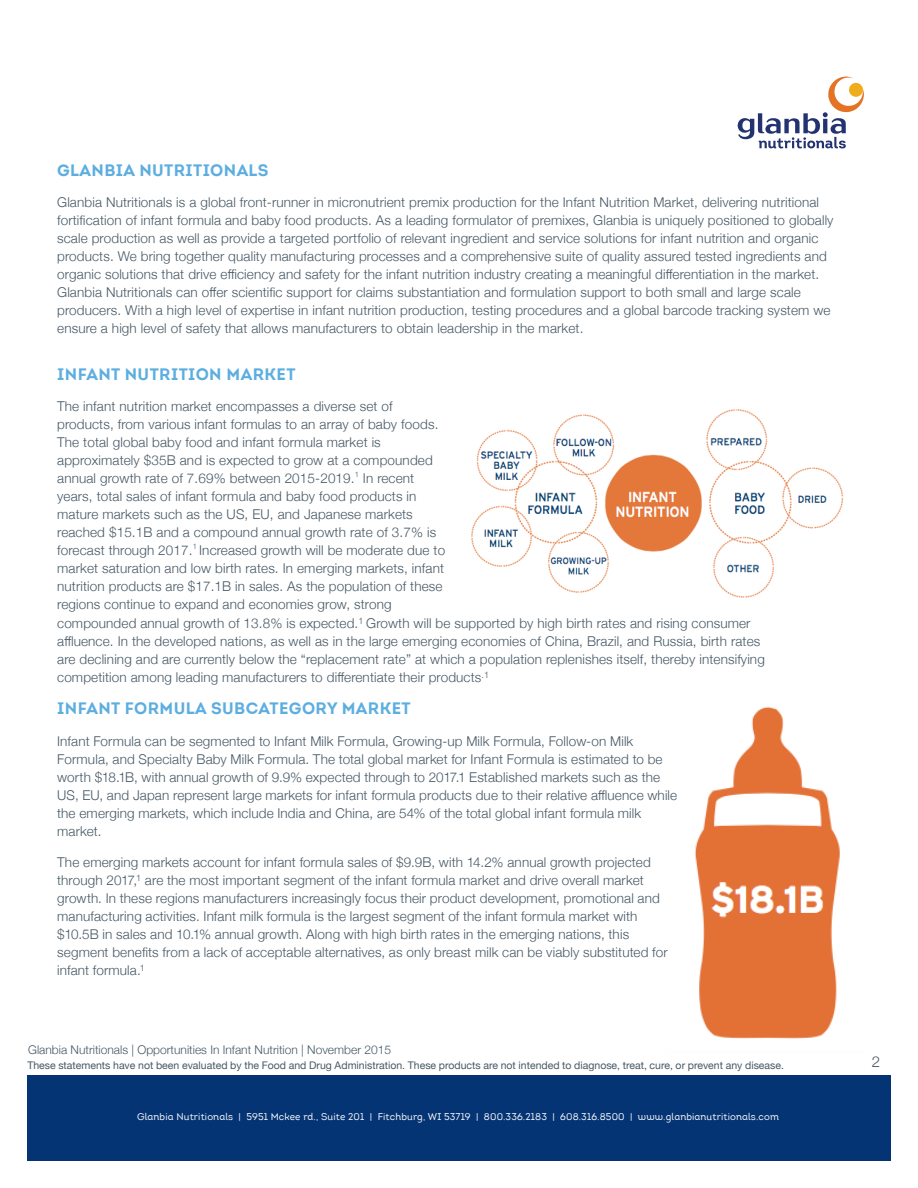
<style>
.page{position:relative;width:918px;height:1188px;background:#fff}
.page>*{position:absolute;margin:0;border:0;box-sizing:border-box;transform-origin:0 0}
.Body_Copy{font:16.5px "Intro Bold Caps";letter-spacing:.025em;color:#5daee0}
.t1{font:300 15px "Helvetica Neue";color:#475865}
.Body_Copy-2{font:300 13.5px/18px "Helvetica Neue";letter-spacing:.01em;color:#475865}
.t2{font:300 12px "Helvetica Neue";color:#475865}
.t3{font:10.5px "Helvetica Neue";color:#475865}
.t4{font:9.75px "Intro Book Alt";letter-spacing:.015em;color:#fff}
</style>
<div class="page">
<img style="left:695px;top:706px;width:145px;height:333px">
<div style="left:27px;top:1075px;width:864px;height:86px;background:#053474"></div>
<svg style="left:738px;top:77px;width:126px;height:71px"></svg>
<img style="left:471px;top:409px;width:373px;height:189px">
<p class="Body_Copy" style="left:57px;top:159px;width:213px">GLANBIA NUTRITIONALS</p>
<p class="Body_Copy-2" style="left:57px;top:192px;width:778px">Glanbia Nutritionals is a global front-runner in micronutrient premix production for the Infant Nutrition Market, delivering nutritional fortification of infant formula and baby food products. As a leading formulator of premixes, Glanbia is uniquely positioned to globally scale production as well as provide a targeted portfolio of relevant ingredient and service solutions for infant nutrition and organic products. We bring together quality manufacturing processes and a comprehensive suite of quality assured tested ingredients and organic solutions that drive efficiency and safety for the infant nutrition industry creating a meaningful differentiation in the market.<br>Glanbia Nutritionals can offer scientific support for claims substantiation and formulation support to both small and large scale producers. With a high level of expertise in infant nutrition production, testing procedures and a global barcode tracking system we ensure a high level of safety that allows manufacturers to obtain leadership in the market.</p>
<p class="Body_Copy" style="left:57px;top:363px;width:240px">INFANT NUTRITION MARKET</p>
<p class="Body_Copy-2" style="left:57px;top:396px;width:390px">The infant nutrition market encompasses a diverse set of products, from various infant formulas to an array of baby foods.<br>The total global baby food and infant formula market is approximately $35B and is expected to grow at a compounded annual growth rate of 7.69% between 2015-2019.<sup>1</sup> In recent years, total sales of infant formula and baby food products in mature markets such as the US, EU, and Japanese markets reached $15.1B and a compound annual growth rate of 3.7% is forecast through 2017.<sup>1</sup> Increased growth will be moderate due to market saturation and low birth rates. In emerging markets, infant nutrition products are $17.1B in sales. As the population of these regions continue to expand and economies grow, strong</p>
<p class="Body_Copy-2" style="left:57px;top:613px;width:709px">compounded annual growth of 13.8% is expected.<sup>1</sup> Growth will be supported by high birth rates and rising consumer affluence. In the developed nations, as well as in the large emerging economies of China, Brazil, and Russia, birth rates are declining and are currently below the “replacement rate” at which a population replenishes itself, thereby intensifying competition among leading manufacturers to differentiate their products<sup>.1</sup></p>
<p class="Body_Copy" style="left:57px;top:698px;width:355px">INFANT FORMULA SUBCATEGORY MARKET</p>
<p class="Body_Copy-2" style="left:57px;top:731px;width:622px">Infant Formula can be segmented to Infant Milk Formula, Growing-up Milk Formula, Follow-on Milk Formula, and Specialty Baby Milk Formula. The total global market for Infant Formula is estimated to be worth $18.1B, with annual growth of 9.9% expected through to 2017.1 Established markets such as the US, EU, and Japan represent large markets for infant formula products due to their relative affluence while the emerging markets, which include India and China, are 54% of the total global infant formula milk market.</p>
<p class="Body_Copy-2" style="left:57px;top:853px;width:612px">The emerging markets account for infant formula sales of $9.9B, with 14.2% annual growth projected through 2017,<sup>1</sup> are the most important segment of the infant formula market and drive overall market growth. In these regions manufacturers increasingly focus their product development, promotional and manufacturing activities. Infant milk formula is the largest segment of the infant formula market with $10.5B in sales and 10.1% annual growth. Along with high birth rates in the emerging nations, this segment benefits from a lack of acceptable alternatives, as only breast milk can be viably substituted for infant formula.<sup>1</sup></p>
<p class="t2" style="left:28px;top:1040px;width:364px">Glanbia Nutritionals | Opportunities In Infant Nutrition | November 2015</p>
<p class="t3" style="left:27px;top:1057px;width:758px">These statements have not been evaluated by the Food and Drug Administration. These products are not intended to diagnose, treat, cure, or prevent any disease.</p>
<p class="t4" style="left:137px;top:1111px;width:644px">Glanbia Nutritionals | 5951 Mckee rd., Suite 201 | Fitchburg, WI 53719 | 800.336.2183 | 608.316.8500 | www.glanbianutritionals.com</p>
<p class="t1" style="left:872px;top:1049px;width:10px">2</p>
</div>
